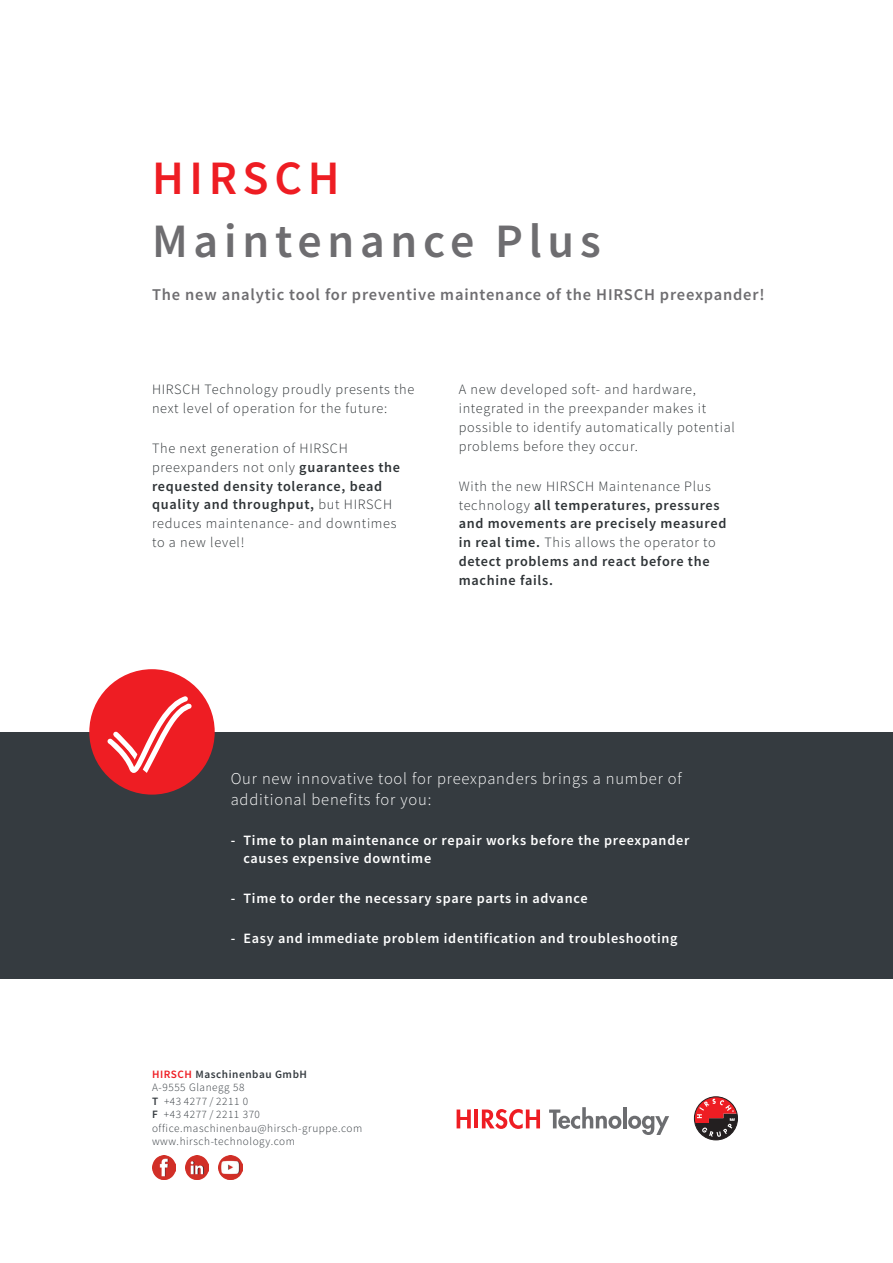
<style>
.page{position:relative;width:893px;height:1263px;background:#fff}
.page>*{position:absolute;margin:0;border:0;box-sizing:border-box;transform-origin:0 0}
.t1{font:600 48px "Source Sans Pro";letter-spacing:.12em;color:#6e6d70}
.t2{font:600 48px "Source Sans Pro";letter-spacing:.12em;color:#ee1d23}
.t3{font:300 16.5px/21px "Source Sans Pro";letter-spacing:.05em;color:#fff}
.t4{font:600 16.5px "Source Sans Pro";letter-spacing:.05em;color:#6e6d70}
.t5{font:300 14.25px/18.8px "Source Sans Pro";letter-spacing:.05em;color:#2f3437}
.t6{font:600 14.25px/18.8px "Source Sans Pro";letter-spacing:.05em;color:#fff}
.t7{font:600 14.25px/18.8px "Source Sans Pro";letter-spacing:.05em;color:#2f3437}
.t8{font:300 11.25px/13.5px "Source Sans Pro";letter-spacing:.05em;color:#353b40}
.s1{font-weight:600}
.s2{font-weight:300}
.s3{font-weight:600;color:#ee1d23}
</style>
<div class="page">
<div style="left:0;top:732px;width:893px;height:247px;background:#353b40"></div>
<svg style="left:694px;top:1097px;width:43px;height:43px"></svg>
<div style="left:694px;top:1097px;width:44px;height:43px;border:1px solid #231f20;border-radius:50%"></div>
<svg style="left:549px;top:1107px;width:72px;height:22px"></svg>
<hr style="left:623px;top:1107px;width:4px;height:21px;background:#6c6d70">
<svg style="left:628px;top:1116px;width:41px;height:19px"></svg>
<svg style="left:457px;top:1109px;width:14px;height:19px"></svg>
<hr style="left:474px;top:1109px;width:4px;height:19px;background:#ee1d23">
<svg style="left:482px;top:1109px;width:58px;height:20px"></svg>
<img style="left:152px;top:1156px;width:23px;height:23px">
<img style="left:185px;top:1156px;width:24px;height:23px">
<img style="left:219px;top:1155px;width:23px;height:24px">
<div style="left:89px;top:669px;width:126px;height:126px;background:#ee1d23;border-radius:50%"></div>
<svg style="left:104px;top:696px;width:90px;height:93px"></svg>
<h1 class="t2" style="left:152px;top:147px;width:189px">HIRSCH</h1>
<h1 class="t1" style="left:152px;top:210px;width:450px">Maintenance Plus</h1>
<p class="t4" style="left:152px;top:283px;width:614px">The new analytic tool for preventive maintenance of the HIRSCH preexpander!</p>
<p class="t5" style="left:152px;top:380px;width:264px">HIRSCH Technology proudly presents the next level of operation for the future:</p>
<p class="t5" style="left:152px;top:439px;width:250px">The next generation of HIRSCH preexpanders not only <span class="s1">guarantees the requested density tolerance, bead quality and throughput,</span> but HIRSCH reduces maintenance- and downtimes to a new level!</p>
<p class="t5" style="left:459px;top:380px;width:278px">A new developed soft- and hardware, integrated in the preexpander makes it possible to identify automatically potential problems before they occur.</p>
<p class="t7" style="left:459px;top:476px;width:269px"><span class="s2">With the new HIRSCH Maintenance Plus technology</span> all temperatures, pressures and movements are precisely measured in real time. <span class="s2">This allows the operator to </span>detect problems and react before the machine fails.</p>
<p class="t3" style="left:231px;top:768px;width:453px">Our new innovative tool for preexpanders brings a number of additional benefits for you:</p>
<p class="t6" style="left:243px;top:830px;width:447px;text-indent:-13px">- Time to plan maintenance or repair works before the preexpander causes expensive downtime</p>
<p class="t6" style="left:231px;top:889px;width:358px">- Time to order the necessary spare parts in advance</p>
<p class="t6" style="left:231px;top:929px;width:448px">- Easy and immediate problem identification and troubleshooting</p>
<p class="t8" style="left:152px;top:1067px;width:212px"><span class="s3">HIRSCH</span> <span class="s1">Maschinenbau GmbH<br></span>A-9555 Glanegg 58<br><span class="s1">T</span> +43 4277 / 2211 0<br><span class="s1">F</span> +43 4277 / 2211 370 office.maschinenbau@hirsch-gruppe.com www.hirsch-technology.com</p>
</div>
